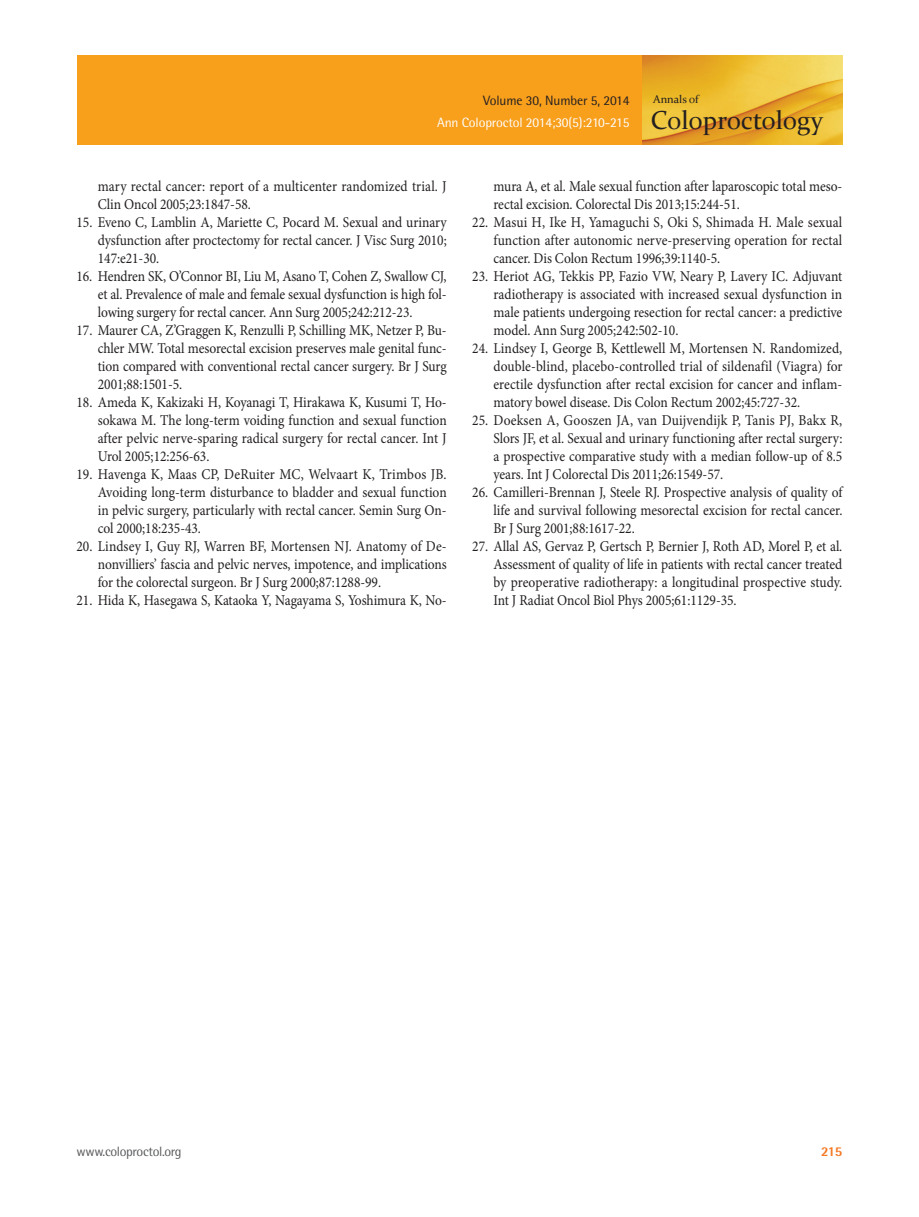
<style>
.page{position:relative;width:919px;height:1217px;background:#fff}
.page>*{position:absolute;margin:0;border:0;box-sizing:border-box;transform-origin:0 0}
.t1{font:25.95px "Constantia";color:#231f20}
.참고문헌2{font:15px/18px "Minion Pro";letter-spacing:-.005em;color:#231f20;text-align:justify;scale:.9 1}
.t2{font:13.5px "Rotis Semi Sans Std";letter-spacing:-.01em;color:#fff}
.t3{font:13.5px "Rotis Semi Sans Std";letter-spacing:-.01em;color:#231f20}
.t4{font:13.5px "Rotis Semi Sans Std";letter-spacing:-.025em;color:#57585a}
.t5{font:800 13.5px "Rotis Semi Sans Std";color:#f47721}
.t6{font:11.25px "Constantia";color:#231f20}
</style>
<div class="page">
<div style="left:77px;top:55px;width:565px;height:90px;background:#f89f1c"></div>
<img style="left:642px;top:55px;width:200px;height:90px">
<p class="t3" style="left:483px;top:92px;width:148px">Volume 30, Number 5, 2014</p>
<p class="t2" style="left:437px;top:114px;width:194px">Ann Coloproctol 2014;30(5):210-215</p>
<p class="t6" style="left:653px;top:92px;width:47px">Annals of</p>
<h1 class="t1" style="left:651px;top:102px;width:174px">Coloproctology</h1>
<p class="참고문헌2" style="left:98px;top:177px;width:389px">mary rectal cancer: report of a multicenter randomized trial. J<br>Clin Oncol 2005;23:1847-58.</p>
<p class="참고문헌2" style="left:98px;top:213px;width:389px;text-indent:-21px">15. Eveno C, Lamblin A, Mariette C, Pocard M. Sexual and urinary dysfunction after proctectomy for rectal cancer. J Visc Surg 2010; 147:e21-30.</p>
<p class="참고문헌2" style="left:98px;top:267px;width:389px;text-indent:-21px">16. Hendren SK, O’Connor BI, Liu M, Asano T, Cohen Z, Swallow CJ, et al. Prevalence of male and female sexual dysfunction is high fol&shy;lowing surgery for rectal cancer. Ann Surg 2005;242:212-23.</p>
<p class="참고문헌2" style="left:98px;top:321px;width:389px;text-indent:-21px">17. Maurer CA, Z’Graggen K, Renzulli P, Schilling MK, Netzer P, Bu&shy;chler MW. Total mesorectal excision preserves male genital func&shy;tion compared with conventional rectal cancer surgery. Br J Surg 2001;88:1501-5.</p>
<p class="참고문헌2" style="left:98px;top:393px;width:389px;text-indent:-21px">18. Ameda K, Kakizaki H, Koyanagi T, Hirakawa K, Kusumi T, Ho&shy;sokawa M. The long-term voiding function and sexual function after pelvic nerve-sparing radical surgery for rectal cancer. Int J Urol 2005;12:256-63.</p>
<p class="참고문헌2" style="left:98px;top:465px;width:389px;text-indent:-21px">19. Havenga K, Maas CP, DeRuiter MC, Welvaart K, Trimbos JB.<br>Avoiding long-term disturbance to bladder and sexual function in pelvic surgery, particularly with rectal cancer. Semin Surg On&shy;col 2000;18:235-43.</p>
<p class="참고문헌2" style="left:98px;top:537px;width:389px;text-indent:-21px">20. Lindsey I, Guy RJ, Warren BF, Mortensen NJ. Anatomy of De&shy;nonvilliers’ fascia and pelvic nerves, impotence, and implications for the colorectal surgeon. Br J Surg 2000;87:1288-99.</p>
<p class="참고문헌2" style="left:77px;top:591px;width:413px">21. Hida K, Hasegawa S, Kataoka Y, Nagayama S, Yoshimura K, No-</p>
<p class="참고문헌2" style="left:493px;top:177px;width:389px">mura A, et al. Male sexual function after laparoscopic total meso&shy;rectal excision. Colorectal Dis 2013;15:244-51.</p>
<p class="참고문헌2" style="left:493px;top:213px;width:389px;text-indent:-21px">22. Masui H, Ike H, Yamaguchi S, Oki S, Shimada H. Male sexual function after autonomic nerve-preserving operation for rectal cancer. Dis Colon Rectum 1996;39:1140-5.</p>
<p class="참고문헌2" style="left:493px;top:267px;width:389px;text-indent:-21px">23. Heriot AG, Tekkis PP, Fazio VW, Neary P, Lavery IC. Adjuvant radiotherapy is associated with increased sexual dysfunction in male patients undergoing resection for rectal cancer: a predictive model. Ann Surg 2005;242:502-10.</p>
<p class="참고문헌2" style="left:493px;top:339px;width:389px;text-indent:-21px">24. Lindsey I, George B, Kettlewell M, Mortensen N. Randomized, double-blind, placebo-controlled trial of sildenafil (Viagra) for erectile dysfunction after rectal excision for cancer and inflam&shy;matory bowel disease. Dis Colon Rectum 2002;45:727-32.</p>
<p class="참고문헌2" style="left:493px;top:411px;width:389px;text-indent:-21px">25. Doeksen A, Gooszen JA, van Duijvendijk P, Tanis PJ, Bakx R, Slors JF, et al. Sexual and urinary functioning after rectal surgery: a prospective comparative study with a median follow-up of 8.5 years. Int J Colorectal Dis 2011;26:1549-57.</p>
<p class="참고문헌2" style="left:493px;top:483px;width:389px;text-indent:-21px">26. Camilleri-Brennan J, Steele RJ. Prospective analysis of quality of life and survival following mesorectal excision for rectal cancer.<br>Br J Surg 2001;88:1617-22.</p>
<p class="참고문헌2" style="left:493px;top:537px;width:389px;text-indent:-21px">27. Allal AS, Gervaz P, Gertsch P, Bernier J, Roth AD, Morel P, et al.<br>Assessment of quality of life in patients with rectal cancer treated by preoperative radiotherapy: a longitudinal prospective study.<br>Int J Radiat Oncol Biol Phys 2005;61:1129-35.</p>
<p class="t4" style="left:77px;top:1143px;width:106px">www.coloproctol.org</p>
<p class="t5" style="left:821px;top:1142px;width:23px">215</p>
</div>
